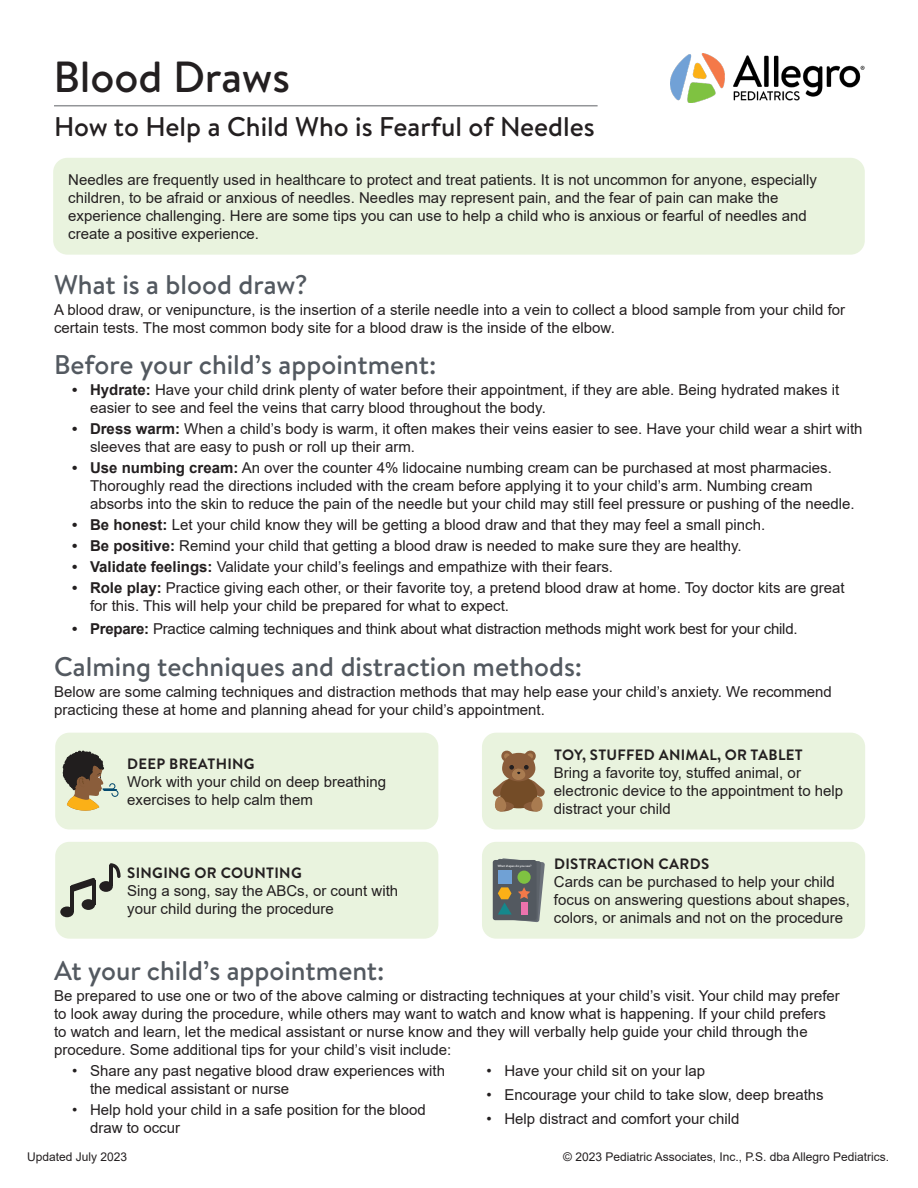
<style>
.page{position:relative;width:918px;height:1188px;background:#fff}
.page>*{position:absolute;margin:0;border:0;box-sizing:border-box;transform-origin:0 0}
.t1{font:500 43.5px "Brandon Text";color:#231f20}
.t2{font:500 27px "Brandon Text";color:#535960}
.t3{font:500 27px "Brandon Text";color:#231f20}
.t4{font:15px/18px "Arial";color:#231f20}
.t5{font:700 15px "Brandon Text";letter-spacing:.02em;color:#231f20}
.t6{font:12px "Arial";color:#231f20}
.t7{font:500 3.15px "Brandon Text";color:#fff}
.s1{font-weight:700}
</style>
<div class="page">
<img style="left:671px;top:53px;width:194px;height:49px">
<hr style="left:54px;top:105px;width:544px;height:1px;background:#939598">
<div style="left:53px;top:158px;width:812px;height:97px;background:#e9f3de;border-radius:14px"></div>
<div style="left:55px;top:733px;width:383px;height:96px;background:#e9f3de;border-radius:14px"></div>
<div style="left:482px;top:733px;width:383px;height:96px;background:#e9f3de;border-radius:14px"></div>
<div style="left:55px;top:842px;width:383px;height:97px;background:#e9f3de;border-radius:14px"></div>
<div style="left:482px;top:842px;width:383px;height:97px;background:#e9f3de;border-radius:14px"></div>
<div style="left:493px;top:860px;width:44px;height:60px;background:#535960;border-radius:3px"></div>
<svg style="left:494px;top:858px;width:51px;height:64px"></svg>
<div style="left:521px;top:902px;width:6px;height:13px;background:#ed73ad"></div>
<svg style="left:493px;top:751px;width:52px;height:61px"></svg>
<div style="left:60px;top:907px;width:14px;height:10px;background:#231f20;border-radius:50%"></div>
<div style="left:82px;top:899px;width:13px;height:11px;background:#231f20;border-radius:50%"></div>
<div style="left:99px;top:881px;width:14px;height:11px;background:#231f20;border-radius:50%"></div>
<hr style="left:70px;top:887px;width:4px;height:25px;background:#231f20">
<hr style="left:92px;top:880px;width:3px;height:25px;background:#231f20">
<hr style="left:109px;top:866px;width:4px;height:20px;background:#231f20">
<svg style="left:70px;top:878px;width:25px;height:14px"></svg>
<svg style="left:109px;top:863px;width:12px;height:15px"></svg>
<svg style="left:63px;top:751px;width:55px;height:60px"></svg>
<p class="t1" style="left:53px;top:47px;width:238px">Blood Draws</p>
<p class="t3" style="left:54px;top:108px;width:542px">How to Help a Child Who is Fearful of Needles</p>
<p class="t4" style="left:68px;top:170px;width:750px">Needles are frequently used in healthcare to protect and treat patients. It is not uncommon for anyone, especially children, to be afraid or anxious of needles. Needles may represent pain, and the fear of pain can make the experience challenging. Here are some tips you can use to help a child who is anxious or fearful of needles and create a positive experience.</p>
<p class="t2" style="left:54px;top:266px;width:255px">What is a blood draw?</p>
<p class="t4" style="left:54px;top:301px;width:793px">A blood draw, or venipuncture, is the insertion of a sterile needle into a vein to collect a blood sample from your child for certain tests. The most common body site for a blood draw is the inside of the elbow.</p>
<p class="t2" style="left:54px;top:346px;width:384px">Before your child’s appointment:</p>
<p class="t4" style="left:90px;top:381px;width:751px;text-indent:-18px"><span class="s1">• Hydrate:</span> Have your child drink plenty of water before their appointment, if they are able. Being hydrated makes it easier to see and feel the veins that carry blood throughout the body.</p>
<p class="t4" style="left:90px;top:420px;width:774px;text-indent:-18px"><span class="s1">• Dress warm:</span> When a child’s body is warm, it often makes their veins easier to see. Have your child wear a shirt with sleeves that are easy to push or roll up their arm.</p>
<p class="t4" style="left:90px;top:459px;width:766px;text-indent:-18px"><span class="s1">• Use numbing cream:</span> An over the counter 4% lidocaine numbing cream can be purchased at most pharmacies.<br>Thoroughly read the directions included with the cream before applying it to your child’s arm. Numbing cream absorbs into the skin to reduce the pain of the needle but your child may still feel pressure or pushing of the needle.</p>
<p class="t4" style="left:72px;top:516px;width:695px"><span class="s1">• Be honest:</span> Let your child know they will be getting a blood draw and that they may feel a small pinch.</p>
<p class="t4" style="left:72px;top:537px;width:671px"><span class="s1">• Be positive:</span> Remind your child that getting a blood draw is needed to make sure they are healthy.</p>
<p class="t4" style="left:72px;top:558px;width:543px"><span class="s1">• Validate feelings:</span> Validate your child’s feelings and empathize with their fears.</p>
<p class="t4" style="left:90px;top:579px;width:756px;text-indent:-18px"><span class="s1">• Role play:</span> Practice giving each other, or their favorite toy, a pretend blood draw at home. Toy doctor kits are great for this. This will help your child be prepared for what to expect.</p>
<p class="t4" style="left:72px;top:620px;width:727px"><span class="s1">• Prepare:</span> Practice calming techniques and think about what distraction methods might work best for your child.</p>
<p class="t2" style="left:54px;top:648px;width:530px">Calming techniques and distraction methods:</p>
<p class="t4" style="left:54px;top:682px;width:779px">Below are some calming techniques and distraction methods that may help ease your child’s anxiety. We recommend practicing these at home and planning ahead for your child’s appointment.</p>
<p class="t5" style="left:127px;top:753px;width:129px">DEEP BREATHING</p>
<p class="t4" style="left:127px;top:772px;width:261px">Work with your child on deep breathing exercises to help calm them</p>
<p class="t5" style="left:127px;top:862px;width:176px">SINGING OR COUNTING</p>
<p class="t4" style="left:127px;top:881px;width:272px">Sing a song, say the ABCs, or count with your child during the procedure</p>
<p class="t7" style="left:498px;top:863px;width:35px">What shapes do you see?</p>
<p class="t5" style="left:554px;top:744px;width:250px">TOY, STUFFED ANIMAL, OR TABLET</p>
<p class="t4" style="left:554px;top:764px;width:291px">Bring a favorite toy, stuffed animal, or electronic device to the appointment to help distract your child</p>
<p class="t5" style="left:554px;top:854px;width:157px">DISTRACTION CARDS</p>
<p class="t4" style="left:554px;top:873px;width:297px">Cards can be purchased to help your child focus on answering questions about shapes, colors, or animals and not on the procedure</p>
<p class="t2" style="left:54px;top:952px;width:332px">At your child’s appointment:</p>
<p class="t4" style="left:54px;top:986px;width:787px">Be prepared to use one or two of the above calming or distracting techniques at your child’s visit. Your child may prefer to look away during the procedure, while others may want to watch and know what is happening. If your child prefers to watch and learn, let the medical assistant or nurse know and they will verbally help guide your child through the procedure. Some additional tips for your child’s visit include:</p>
<p class="t4" style="left:90px;top:1062px;width:357px;text-indent:-18px">• Share any past negative blood draw experiences with the medical assistant or nurse</p>
<p class="t4" style="left:90px;top:1101px;width:337px;text-indent:-18px">• Help hold your child in a safe position for the blood draw to occur</p>
<p class="t4" style="left:486px;top:1062px;width:220px">• Have your child sit on your lap</p>
<p class="t4" style="left:486px;top:1086px;width:339px">• Encourage your child to take slow, deep breaths</p>
<p class="t4" style="left:486px;top:1110px;width:255px">• Help distract and comfort your child</p>
<p class="t6" style="left:27px;top:1148px;width:102px">Updated July 2023</p>
<p class="t6" style="left:563px;top:1148px;width:328px">© 2023 Pediatric Associates, Inc., P.S. dba Allegro Pediatrics.</p>
</div>
